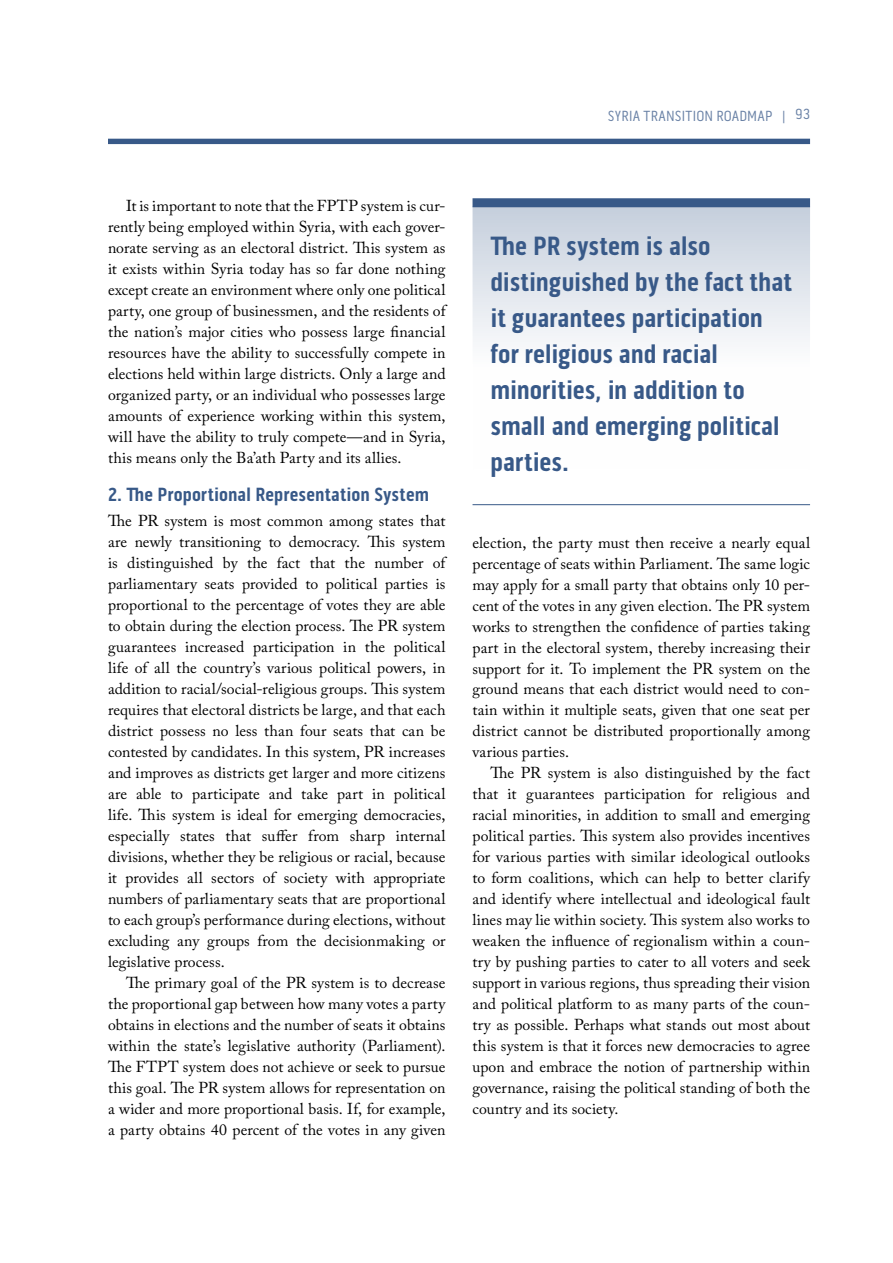
<style>
.page{position:relative;width:893px;height:1263px;background:#fff}
.page>*{position:absolute;margin:0;border:0;box-sizing:border-box;transform-origin:0 0}
.t1{font:700 27px/36px "Pill Gothic 300 mg";color:#385988}
.t2{font:700 19.5px "Pill Gothic 300 mg";color:#385988}
.t3{font:15.75px/21px "Adobe Caslon Pro";letter-spacing:.005em;color:#000;text-align:justify}
.t4{font:15px "Pill Gothic 300 mg";letter-spacing:.01em;color:#6a82a6}
</style>
<div class="page">
<div style="left:108px;top:139px;width:702px;height:5px;background:#385988"></div>
<div style="left:472px;top:206px;width:338px;height:264px;background:linear-gradient(to bottom,#cdd6e1,#fff)"></div>
<div style="left:472px;top:198px;width:338px;height:9px;background:#385988"></div>
<hr style="left:472px;top:504px;width:338px;height:1px;background:#385988">
<p class="t4" style="left:608px;top:107px;width:204px">SYRIA TRANSITION ROADMAP | 93</p>
<p class="t3" style="left:108px;top:195px;width:339px;text-indent:18px">It is important to note that the FPTP system is cur&shy;rently being employed within Syria, with each gover&shy;norate serving as an electoral district. This system as it exists within Syria today has so far done nothing except create an environment where only one political party, one group of businessmen, and the residents of the nation’s major cities who possess large financial resources have the ability to successfully compete in elections held within large districts. Only a large and organized party, or an individual who possesses large amounts of experience working within this system, will have the ability to truly compete—and in Syria, this means only the Ba’ath Party and its allies.</p>
<p class="t2" style="left:108px;top:482px;width:323px">2. The Proportional Representation System</p>
<p class="t3" style="left:108px;top:510px;width:339px">The PR system is most common among states that are newly transitioning to democracy. This system is distinguished by the fact that the number of parliamentary seats provided to political parties is proportional to the percentage of votes they are able to obtain during the election process. The PR system guarantees increased participation in the political life of all the country’s various political powers, in addition to racial/social-religious groups. This system requires that electoral districts be large, and that each district possess no less than four seats that can be contested by candidates. In this system, PR increases and improves as districts get larger and more citizens are able to participate and take part in political life. This system is ideal for emerging democracies, especially states that suffer from sharp internal divisions, whether they be religious or racial, because it provides all sectors of society with appropriate numbers of parliamentary seats that are proportional to each group’s performance during elections, without excluding any groups from the decisionmaking or legislative process.</p>
<p class="t3" style="left:108px;top:972px;width:339px;text-indent:18px">The primary goal of the PR system is to decrease the proportional gap between how many votes a party obtains in elections and the number of seats it obtains within the state’s legislative authority (Parliament).<br>The FTPT system does not achieve or seek to pursue this goal. The PR system allows for representation on a wider and more proportional basis. If, for example, a party obtains 40 percent of the votes in any given</p>
<h1 class="t1" style="left:490px;top:228px;width:303px">The PR system is also distinguished by the fact that it guarantees participation for religious and racial minorities, in addition to small and emerging political parties.</h1>
<p class="t3" style="left:473px;top:532px;width:339px">election, the party must then receive a nearly equal percentage of seats within Parliament. The same logic may apply for a small party that obtains only 10 per&shy;cent of the votes in any given election. The PR system works to strengthen the confidence of parties taking part in the electoral system, thereby increasing their support for it. To implement the PR system on the ground means that each district would need to con&shy;tain within it multiple seats, given that one seat per district cannot be distributed proportionally among various parties.</p>
<p class="t3" style="left:473px;top:762px;width:339px;text-indent:18px">The PR system is also distinguished by the fact that it guarantees participation for religious and racial minorities, in addition to small and emerging political parties. This system also provides incentives for various parties with similar ideological outlooks to form coalitions, which can help to better clarify and identify where intellectual and ideological fault lines may lie within society. This system also works to weaken the influence of regionalism within a coun&shy;try by pushing parties to cater to all voters and seek support in various regions, thus spreading their vision and political platform to as many parts of the coun&shy;try as possible. Perhaps what stands out most about this system is that it forces new democracies to agree upon and embrace the notion of partnership within governance, raising the political standing of both the country and its society.</p>
</div>
